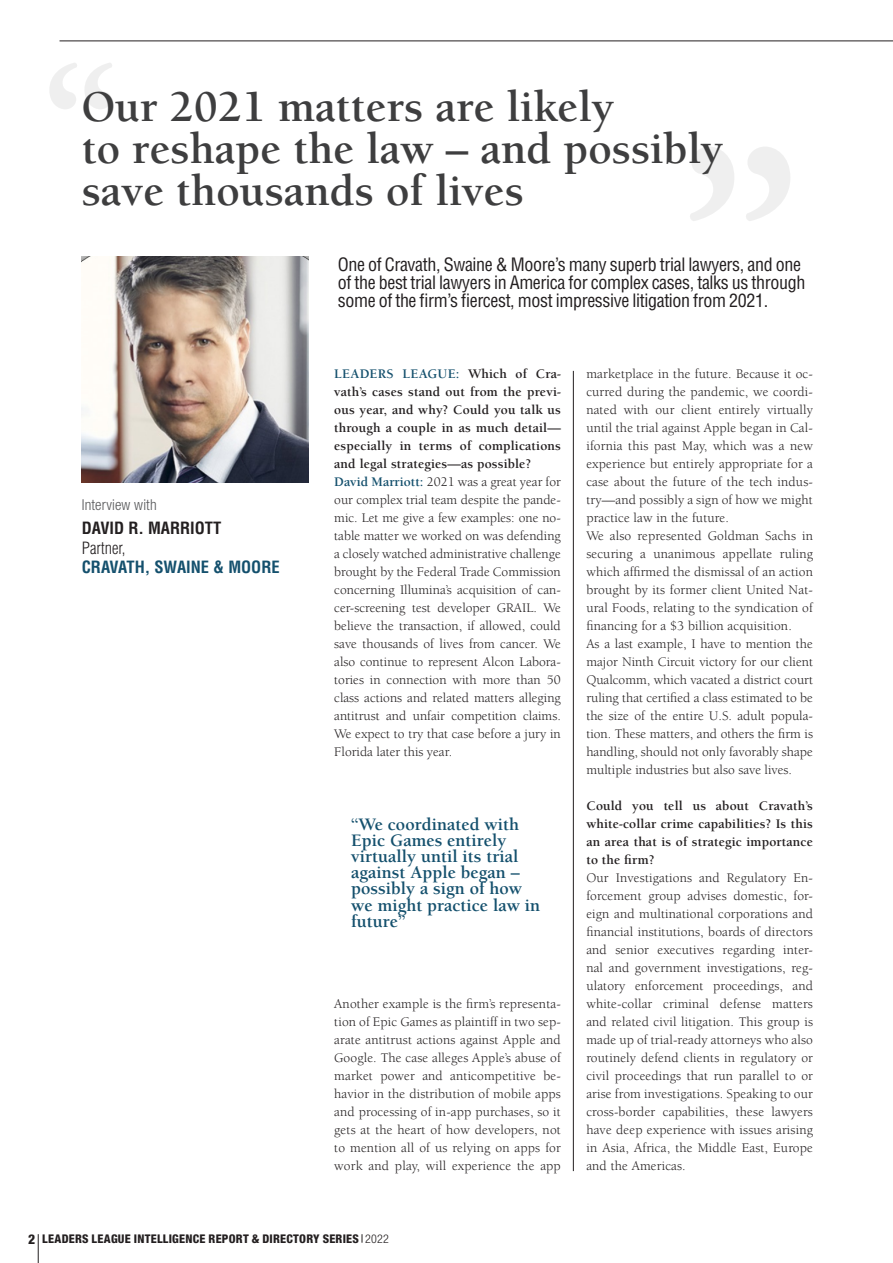
<style>
.page{position:relative;width:893px;height:1263px;background:#fff}
.page>*{position:absolute;margin:0;border:0;box-sizing:border-box;transform-origin:0 0}
.t1{font:700 255.75px "Adobe Garamond Pro";color:#3e3e3f}
.t2{font:700 160.35px "Adobe Garamond Pro";color:#3e3e3f}
.TITRE_itw_1_page{font:700 45px/42px "Berkeley Std";color:#3e3e3f}
.Chapo_ITW_1_page{font:condensed 18px/18px "Helvetica LT Std";letter-spacing:-.02em;color:#231f20}
.Exergue_Itw{font:700 18px/16.2px "Berkeley Std";color:#14506d}
.Nom_prénom_poste_ITW{font:700 condensed 16.5px/19.8px "Helvetica LT Std";color:#14506d}
.Entretien_avec{font:300 condensed 15px "Helvetica Neue LT Std";letter-spacing:.01em;color:#57585a}
.Texte_courant_aligné{font:13.5px/18px "Berkeley Std";letter-spacing:.01em;color:#231f20;text-align:justify}
.Réponse_1_lettre{font:13.5px/18px "Berkeley Std";color:#231f20;text-align:justify}
.Question_ITW{font:700 13.5px/18px "Berkeley Std";letter-spacing:.01em;color:#231f20;text-align:justify}
.Question_suivante{font:700 13.5px/18px "Berkeley Std";letter-spacing:.01em;color:#231f20;text-align:justify}
.t3{font:800 condensed 12px "Helvetica Neue LT Std";letter-spacing:.02em;color:#231f20}
.s1{color:#231f20}
.s2{font-weight:300;color:#231f20}
.s3{color:#14506d}
.s4{font-weight:700;color:#14506d}
.s5{font-size:13.5px}
.s6{font-weight:300}
</style>
<div class="page">
<svg style="left:38px;top:1234px;width:1px;height:29px"></svg>
<hr style="left:60px;top:41px;width:833px;height:1px;background:#231f20">
<img style="left:82px;top:256px;width:226px;height:226px">
<hr style="left:573px;top:371px;width:1px;height:800px;background:#231f20">
<h2 class="t2" style="left:43px;top:32px;width:77px">“</h2>
<p class="TITRE_itw_1_page" style="left:82px;top:87px;width:643px">Our 2021 matters are likely<br>to reshape the law – and possibly save thousands of lives</p>
<h1 class="t1" style="left:801px;top:271px;width:122px;rotate:-180deg">“</h1>
<p class="Entretien_avec" style="left:82px;top:496px;width:76px">Interview with</p>
<p class="Nom_prénom_poste_ITW" style="left:82px;top:518px;width:199px"><span class="s1">DAVID R. MARRIOTT<br></span><span class="s2">Partner,<br></span>CRAVATH, SWAINE &amp; MOORE</p>
<p class="Chapo_ITW_1_page" style="left:338px;top:255px;width:469px">One of Cravath, Swaine &amp; Moore’s many superb trial lawyers, and one of the best trial lawyers in America for complex cases, talks us through some of the firm’s fiercest, most impressive litigation from 2021.</p>
<p class="Question_ITW" style="left:334px;top:365px;width:228px"><span class="s3">LEADERS LEAGUE:</span> Which of Cra&shy;vath’s cases stand out from the previ&shy;ous year, and why? Could you talk us through a couple in as much detail— especially in terms of complications and legal strategies—as possible?</p>
<p class="Réponse_1_lettre" style="left:334px;top:473px;width:228px"><span class="s4">David Marriott:</span> 2021 was a great year for our complex trial team despite the pande&shy;mic. Let me give a few examples: one no&shy;table matter we worked on was defending a closely watched administrative challenge brought by the Federal Trade Commission concerning Illumina’s acquisition of can&shy;cer-screening test developer GRAIL. We believe the transaction, if allowed, could save thousands of lives from cancer. We also continue to represent Alcon Labora&shy;tories in connection with more than 50 class actions and related matters alleging antitrust and unfair competition claims.<br>We expect to try that case before a jury in Florida later this year.</p>
<p class="Exergue_Itw" style="left:351px;top:816px;width:190px">‘‘We coordinated with<br>Epic Games entirely virtually until its trial against Apple began – possibly a sign of how we might practice law in future’’</p>
<p class="Texte_courant_aligné" style="left:334px;top:995px;width:228px">Another example is the firm’s representa&shy;tion of Epic Games as plaintiff in two sep&shy;arate antitrust actions against Apple and Google. The case alleges Apple’s abuse of market power and anticompetitive be&shy;havior in the distribution of mobile apps and processing of in-app purchases, so it gets at the heart of how developers, not to mention all of us relying on apps for work and play, will experience the app</p>
<p class="Texte_courant_aligné" style="left:586px;top:365px;width:228px">marketplace in the future. Because it oc&shy;curred during the pandemic, we coordi&shy;nated with our client entirely virtually until the trial against Apple began in Cal&shy;ifornia this past May, which was a new experience but entirely appropriate for a case about the future of the tech indus&shy;try—and possibly a sign of how we might practice law in the future.</p>
<p class="Texte_courant_aligné" style="left:586px;top:527px;width:228px">We also represented Goldman Sachs in securing a unanimous appellate ruling which affirmed the dismissal of an action brought by its former client United Nat&shy;ural Foods, relating to the syndication of financing for a $3 billion acquisition.</p>
<p class="Texte_courant_aligné" style="left:586px;top:635px;width:228px">As a last example, I have to mention the major Ninth Circuit victory for our client Qualcomm, which vacated a district court ruling that certified a class estimated to be the size of the entire U.S. adult popula&shy;tion. These matters, and others the firm is handling, should not only favorably shape multiple industries but also save lives.</p>
<p class="Question_suivante" style="left:586px;top:797px;width:228px">Could you tell us about Cravath’s white-collar crime capabilities? Is this an area that is of strategic importance to the firm?</p>
<p class="Texte_courant_aligné" style="left:586px;top:869px;width:228px">Our Investigations and Regulatory En&shy;forcement group advises domestic, for&shy;eign and multinational corporations and financial institutions, boards of directors and senior executives regarding inter&shy;nal and government investigations, reg&shy;ulatory enforcement proceedings, and white-collar criminal defense matters and related civil litigation. This group is made up of trial-ready attorneys who also routinely defend clients in regulatory or civil proceedings that run parallel to or arise from investigations. Speaking to our cross-border capabilities, these lawyers have deep experience with issues arising in Asia, Africa, the Middle East, Europe and the Americas.</p>
<p class="t3" style="left:28px;top:1231px;width:362px"><span class="s5">2</span> LEADERS LEAGUE INTELLIGENCE REPORT &amp; DIRECTORY SERIES <span class="s6">2022</span></p>
</div>
